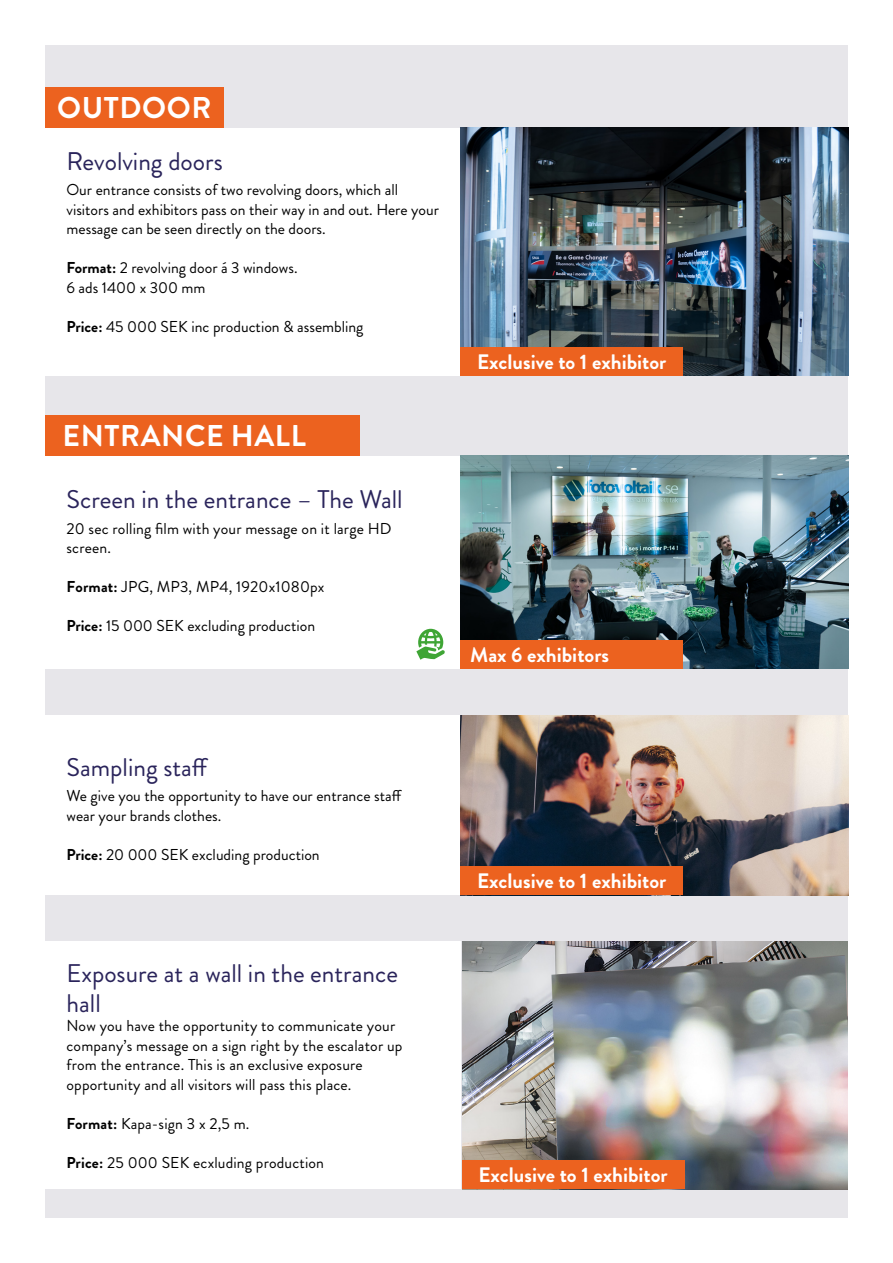
<style>
.page{position:relative;width:893px;height:1263px;background:#fff}
.page>*{position:absolute;margin:0;border:0;box-sizing:border-box;transform-origin:0 0}
.t1{font:700 30px "Brandon Grotesque";letter-spacing:.02em;color:#fff}
.t2{font:25.5px/30px "Brandon Grotesque";color:#2a245b}
.t3{font:700 20.85px "Brandon Grotesque";color:#fff}
.t4{font:15.75px/19.5px "Brandon Grotesque";color:#000}
.s1{font-weight:700}
</style>
<div class="page">
<div style="left:45px;top:45px;width:804px;height:1173px;background:#e7e6ea"></div>
<div style="left:45px;top:128px;width:416px;height:248px;background:#fff"></div>
<div style="left:45px;top:88px;width:179px;height:40px;background:#ec621f"></div>
<img style="left:461px;top:128px;width:387px;height:248px">
<div style="left:45px;top:415px;width:315px;height:41px;background:#ec621f"></div>
<div style="left:45px;top:456px;width:416px;height:213px;background:#fff"></div>
<img style="left:461px;top:456px;width:387px;height:213px">
<div style="left:45px;top:715px;width:416px;height:180px;background:#fff"></div>
<img style="left:461px;top:715px;width:387px;height:180px">
<div style="left:45px;top:941px;width:416px;height:248px;background:#fff"></div>
<img style="left:462px;top:941px;width:386px;height:248px">
<svg style="left:416px;top:629px;width:29px;height:31px"></svg>
<div style="left:461px;top:640px;width:222px;height:29px;background:#ec621f"></div>
<div style="left:461px;top:347px;width:222px;height:29px;background:#ec621f"></div>
<div style="left:461px;top:866px;width:222px;height:29px;background:#ec621f"></div>
<div style="left:462px;top:1160px;width:222px;height:29px;background:#ec621f"></div>
<h1 class="t1" style="left:57px;top:87px;width:156px">OUTDOOR</h1>
<h2 class="t2" style="left:67px;top:147px;width:158px">Revolving doors</h2>
<p class="t4" style="left:67px;top:180px;width:374px">Our entrance consists of two revolving doors, which all visitors and exhibitors pass on their way in and out. Here your message can be seen directly on the doors.</p>
<p class="t4" style="left:67px;top:258px;width:233px"><span class="s1">Format:</span> 2 revolving door á 3 windows.<br>6 ads 1400 x 300 mm</p>
<p class="t4" style="left:67px;top:317px;width:298px"><span class="s1">Price:</span> 45 000 SEK inc production &amp; assembling</p>
<h1 class="t1" style="left:63px;top:415px;width:245px">ENTRANCE HALL</h1>
<h2 class="t2" style="left:67px;top:485px;width:338px">Screen in the entrance – The Wall</h2>
<p class="t4" style="left:67px;top:519px;width:327px">20 sec rolling film with your message on it large HD screen.</p>
<p class="t4" style="left:67px;top:577px;width:259px"><span class="s1">Format:</span> JPG, MP3, MP4, 1920x1080px</p>
<p class="t4" style="left:67px;top:616px;width:250px"><span class="s1">Price:</span> 15 000 SEK excluding production</p>
<h3 class="t3" style="left:477px;top:347px;width:191px">Exclusive to 1 exhibitor</h3>
<h3 class="t3" style="left:470px;top:640px;width:140px">Max 6 exhibitors</h3>
<h2 class="t2" style="left:67px;top:752px;width:143px">Sampling staff</h2>
<p class="t4" style="left:67px;top:786px;width:337px">We give you the opportunity to have our entrance staff wear your brands clothes.</p>
<p class="t4" style="left:67px;top:845px;width:255px"><span class="s1">Price:</span> 20 000 SEK excluding production</p>
<h2 class="t2" style="left:67px;top:958px;width:333px">Exposure at a wall in the entrance hall</h2>
<p class="t4" style="left:67px;top:1016px;width:337px">Now you have the opportunity to communicate your company’s message on a sign right by the escalator up from the entrance. This is an exclusive exposure opportunity and all visitors will pass this place.</p>
<p class="t4" style="left:67px;top:1114px;width:184px"><span class="s1">Format:</span> Kapa-sign 3 x 2,5 m.</p>
<p class="t4" style="left:67px;top:1153px;width:259px"><span class="s1">Price:</span> 25 000 SEK ecxluding production</p>
<h3 class="t3" style="left:477px;top:866px;width:191px">Exclusive to 1 exhibitor</h3>
<h3 class="t3" style="left:479px;top:1160px;width:191px">Exclusive to 1 exhibitor</h3>
</div>
